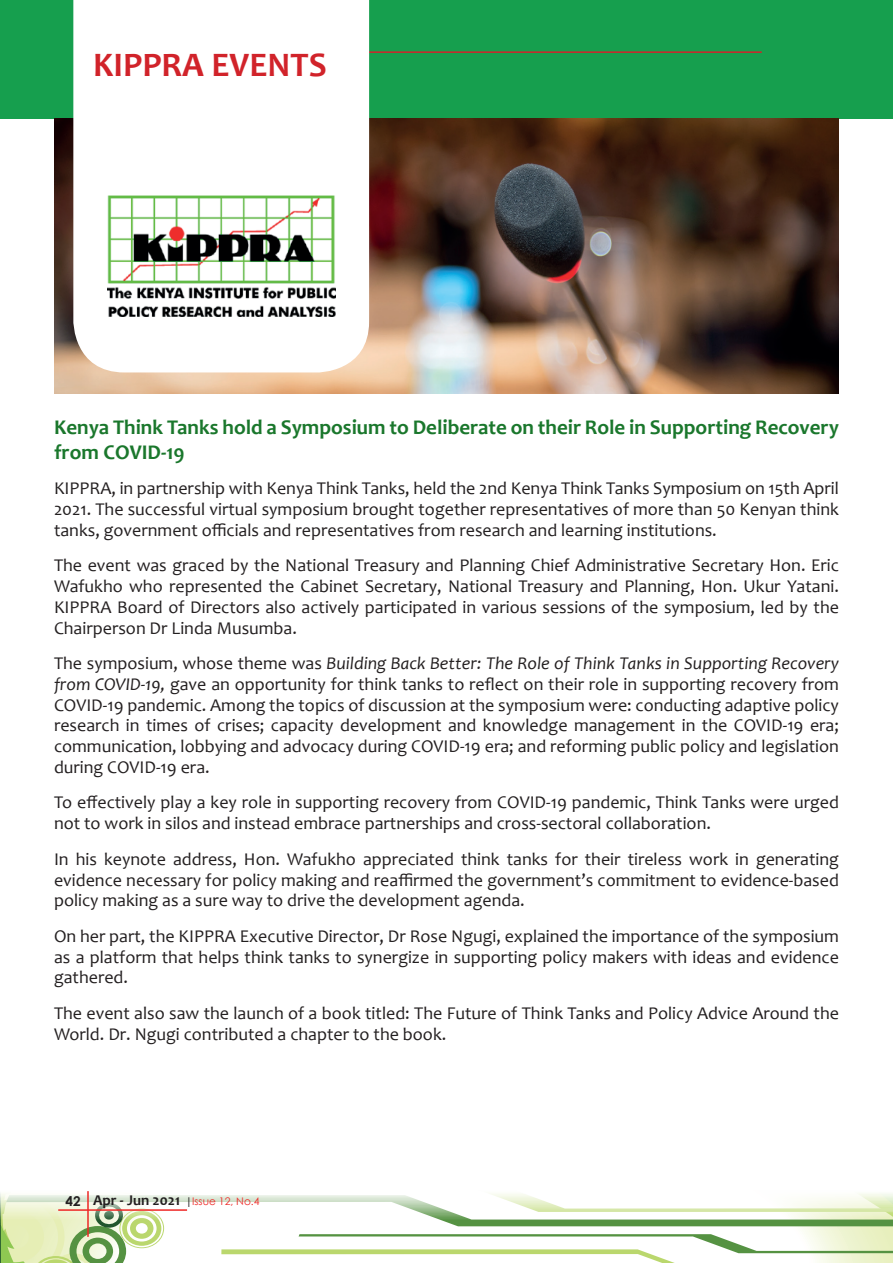
<style>
.page{position:relative;width:893px;height:1263px;background:#fff}
.page>*{position:absolute;margin:0;border:0;box-sizing:border-box;transform-origin:0 0}
.t1{font:700 34.5px "Candara";color:#d1232a}
.t2{font:700 21px/24.2px "Candara";color:#1a772c}
.t3{font:18px/20.7px "Candara";color:#231f20;text-align:justify}
.t4{font:10.5px "Century Gothic";color:#ee2826}
.s1{font-style:italic}
.s2{font-weight:700;font-size:13.5px;color:#231f20}
.s3{font-family:"Candara";font-weight:700;font-size:15px;color:#231f20}
.s4{font-weight:700;color:#231f20}
</style>
<div class="page">
<svg style="left:2px;top:1193px;width:891px;height:70px"></svg>
<hr style="left:87px;top:1191px;width:2px;height:46px;background:#ee2826">
<hr style="left:58px;top:1209px;width:129px;height:2px;background:#ee2826">
<div style="left:0;top:0;width:893px;height:118px;background:#169f4e"></div>
<hr style="left:306px;top:51px;width:456px;height:2px;background:#d1232a">
<img style="left:54px;top:119px;width:785px;height:274px">
<svg style="left:73px;top:0;width:296px;height:372px"></svg>
<img style="left:107px;top:195px;width:228px;height:122px">
<h1 class="t1" style="left:93px;top:43px;width:235px">KIPPRA EVENTS</h1>
<p class="t2" style="left:54px;top:415px;width:786px">Kenya Think Tanks hold a Symposium to Deliberate on their Role in Supporting Recovery from COVID-19</p>
<p class="t3" style="left:54px;top:478px;width:786px">KIPPRA, in partnership with Kenya Think Tanks, held the 2nd Kenya Think Tanks Symposium on 15th April 2021. The successful virtual symposium brought together representatives of more than 50 Kenyan think tanks, government officials and representatives from research and learning institutions.</p>
<p class="t3" style="left:54px;top:555px;width:786px">The event was graced by the National Treasury and Planning Chief Administrative Secretary Hon. Eric Wafukho who represented the Cabinet Secretary, National Treasury and Planning, Hon. Ukur Yatani.<br>KIPPRA Board of Directors also actively participated in various sessions of the symposium, led by the Chairperson Dr Linda Musumba.</p>
<p class="t3" style="left:54px;top:653px;width:786px">The symposium, whose theme was <span class="s1">Building Back Better: The Role of Think Tanks in Supporting Recovery from COVID-19,</span> gave an opportunity for think tanks to reflect on their role in supporting recovery from COVID-19 pandemic. Among the topics of discussion at the symposium were: conducting adaptive policy research in times of crises; capacity development and knowledge management in the COVID-19 era; communication, lobbying and advocacy during COVID-19 era; and reforming public policy and legislation during COVID-19 era.</p>
<p class="t3" style="left:54px;top:792px;width:786px">To effectively play a key role in supporting recovery from COVID-19 pandemic, Think Tanks were urged not to work in silos and instead embrace partnerships and cross-sectoral collaboration.</p>
<p class="t3" style="left:54px;top:848px;width:786px">In his keynote address, Hon. Wafukho appreciated think tanks for their tireless work in generating evidence necessary for policy making and reaffirmed the government’s commitment to evidence-based policy making as a sure way to drive the development agenda.</p>
<p class="t3" style="left:54px;top:925px;width:786px">On her part, the KIPPRA Executive Director, Dr Rose Ngugi, explained the importance of the symposium as a platform that helps think tanks to synergize in supporting policy makers with ideas and evidence gathered.</p>
<p class="t3" style="left:54px;top:1003px;width:786px">The event also saw the launch of a book titled: The Future of Think Tanks and Policy Advice Around the<br>World. Dr. Ngugi contributed a chapter to the book.</p>
<p class="t4" style="left:66px;top:1193px;width:196px"><span class="s2">42</span> <span class="s3">Apr - Jun 2021</span> <span class="s4">|</span>Issue 12, No.4</p>
</div>
